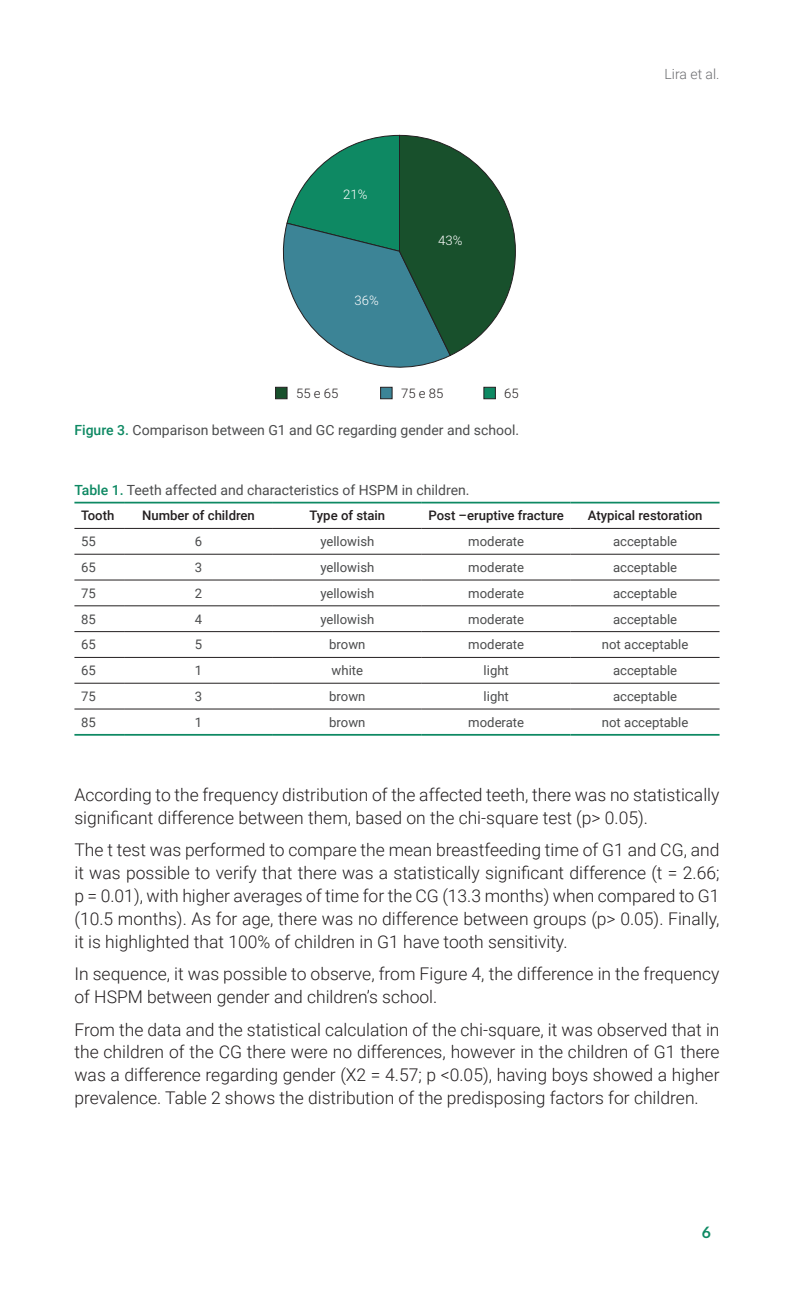
<style>
.page{position:relative;width:794px;height:1290px;background:#fff}
.page>*{position:absolute;margin:0;border:0;box-sizing:border-box;transform-origin:0 0}
.Texto{font:300 17.5px/22.8px "Roboto";color:#231f20}
.t1{font:700 15.75px "Lato";color:#0e8963}
.Tabela_figura_título{font:14px "Roboto";color:#4b4c4d}
.t2{font:300 14px "Roboto";color:#6c6d70}
.Tabela{font:13.12px "Roboto";color:#4b4c4d}
.Tabela_head{font:500 13.12px "Roboto";color:#231f20}
.t3{font:300 13.12px "Roboto";color:#231f20}
.t4{font:300 13.12px "Roboto";color:#fff}
.s1{font-weight:500;color:#0e8963}
</style>
<div class="page">
<hr style="left:74px;top:554px;width:50px;height:1px;background:#231f20">
<hr style="left:124px;top:554px;width:149px;height:1px;background:#231f20">
<hr style="left:273px;top:554px;width:149px;height:1px;background:#231f20">
<hr style="left:422px;top:554px;width:148px;height:1px;background:#231f20">
<hr style="left:570px;top:554px;width:149px;height:1px;background:#231f20">
<hr style="left:74px;top:579px;width:50px;height:1px;background:#231f20">
<hr style="left:124px;top:579px;width:149px;height:1px;background:#231f20">
<hr style="left:273px;top:579px;width:149px;height:1px;background:#231f20">
<hr style="left:422px;top:579px;width:148px;height:1px;background:#231f20">
<hr style="left:570px;top:579px;width:149px;height:1px;background:#231f20">
<hr style="left:74px;top:605px;width:50px;height:1px;background:#231f20">
<hr style="left:124px;top:605px;width:149px;height:1px;background:#231f20">
<hr style="left:273px;top:605px;width:149px;height:1px;background:#231f20">
<hr style="left:422px;top:605px;width:148px;height:1px;background:#231f20">
<hr style="left:570px;top:605px;width:149px;height:1px;background:#231f20">
<hr style="left:74px;top:631px;width:50px;height:1px;background:#231f20">
<hr style="left:124px;top:631px;width:149px;height:1px;background:#231f20">
<hr style="left:273px;top:631px;width:149px;height:1px;background:#231f20">
<hr style="left:422px;top:631px;width:148px;height:1px;background:#231f20">
<hr style="left:570px;top:631px;width:149px;height:1px;background:#231f20">
<hr style="left:74px;top:657px;width:50px;height:1px;background:#231f20">
<hr style="left:124px;top:657px;width:149px;height:1px;background:#231f20">
<hr style="left:273px;top:657px;width:149px;height:1px;background:#231f20">
<hr style="left:422px;top:657px;width:148px;height:1px;background:#231f20">
<hr style="left:570px;top:657px;width:149px;height:1px;background:#231f20">
<hr style="left:74px;top:683px;width:50px;height:1px;background:#231f20">
<hr style="left:124px;top:683px;width:149px;height:1px;background:#231f20">
<hr style="left:273px;top:683px;width:149px;height:1px;background:#231f20">
<hr style="left:422px;top:683px;width:148px;height:1px;background:#231f20">
<hr style="left:570px;top:683px;width:149px;height:1px;background:#231f20">
<hr style="left:74px;top:502px;width:50px;height:1px;background:#0e8963">
<hr style="left:124px;top:502px;width:149px;height:1px;background:#0e8963">
<hr style="left:273px;top:502px;width:149px;height:1px;background:#0e8963">
<hr style="left:422px;top:502px;width:148px;height:1px;background:#0e8963">
<hr style="left:570px;top:502px;width:149px;height:1px;background:#0e8963">
<hr style="left:74px;top:528px;width:50px;height:1px;background:#231f20">
<hr style="left:124px;top:528px;width:149px;height:1px;background:#231f20">
<hr style="left:273px;top:528px;width:149px;height:1px;background:#231f20">
<hr style="left:422px;top:528px;width:148px;height:1px;background:#231f20">
<hr style="left:570px;top:528px;width:149px;height:1px;background:#231f20">
<hr style="left:74px;top:708px;width:50px;height:1px;background:#231f20">
<hr style="left:124px;top:708px;width:149px;height:1px;background:#231f20">
<hr style="left:273px;top:708px;width:149px;height:1px;background:#231f20">
<hr style="left:422px;top:708px;width:148px;height:1px;background:#231f20">
<hr style="left:570px;top:708px;width:149px;height:1px;background:#231f20">
<hr style="left:74px;top:734px;width:50px;height:2px;background:#0e8963">
<hr style="left:124px;top:734px;width:149px;height:2px;background:#0e8963">
<hr style="left:273px;top:734px;width:149px;height:2px;background:#0e8963">
<hr style="left:422px;top:734px;width:148px;height:2px;background:#0e8963">
<hr style="left:570px;top:734px;width:149px;height:2px;background:#0e8963">
<svg style="left:282px;top:135px;width:234px;height:233px"></svg>
<div style="left:483px;top:387px;width:13px;height:12px;background:#0e8963;border:1px solid #231f20"></div>
<div style="left:380px;top:387px;width:12px;height:12px;background:#3c8496;border:1px solid #231f20"></div>
<div style="left:275px;top:387px;width:12px;height:12px;background:#18502c;border:1px solid #231f20"></div>
<p class="t4" style="left:343px;top:185px;width:26px">21%</p>
<p class="t4" style="left:354px;top:291px;width:26px">36%</p>
<p class="t4" style="left:438px;top:232px;width:26px">43%</p>
<p class="t3" style="left:296px;top:384px;width:44px">55 e 65</p>
<p class="t3" style="left:401px;top:384px;width:44px">75 e 85</p>
<p class="t3" style="left:504px;top:384px;width:16px">65</p>
<p class="Tabela_figura_título" style="left:74px;top:420px;width:446px"><span class="s1">Figure 3.</span> Comparison between G1 and GC regarding gender and school.</p>
<p class="t2" style="left:664px;top:64px;width:56px">Lira et al.</p>
<p class="Tabela_figura_título" style="left:74px;top:480px;width:396px"><span class="s1">Table 1.</span> Teeth affected and characteristics of HSPM in children.</p>
<p class="Tabela_head" style="left:81px;top:506px;width:35px">Tooth</p>
<p class="Tabela_head" style="left:142px;top:506px;width:114px">Number of children</p>
<p class="Tabela_head" style="left:309px;top:506px;width:77px">Type of stain</p>
<p class="Tabela_head" style="left:428px;top:506px;width:137px">Post –eruptive fracture</p>
<p class="Tabela_head" style="left:588px;top:506px;width:116px">Atypical restoration</p>
<p class="Tabela" style="left:81px;top:532px;width:16px">55</p>
<p class="Tabela" style="left:195px;top:532px;width:9px">6</p>
<p class="Tabela" style="left:320px;top:532px;width:55px">yellowish</p>
<p class="Tabela" style="left:468px;top:532px;width:57px">moderate</p>
<p class="Tabela" style="left:613px;top:532px;width:66px">acceptable</p>
<p class="Tabela" style="left:81px;top:558px;width:16px">65</p>
<p class="Tabela" style="left:195px;top:558px;width:9px">3</p>
<p class="Tabela" style="left:320px;top:558px;width:55px">yellowish</p>
<p class="Tabela" style="left:468px;top:558px;width:57px">moderate</p>
<p class="Tabela" style="left:613px;top:558px;width:66px">acceptable</p>
<p class="Tabela" style="left:81px;top:584px;width:16px">75</p>
<p class="Tabela" style="left:195px;top:584px;width:9px">2</p>
<p class="Tabela" style="left:320px;top:584px;width:55px">yellowish</p>
<p class="Tabela" style="left:468px;top:584px;width:57px">moderate</p>
<p class="Tabela" style="left:613px;top:584px;width:66px">acceptable</p>
<p class="Tabela" style="left:81px;top:610px;width:16px">85</p>
<p class="Tabela" style="left:195px;top:610px;width:9px">4</p>
<p class="Tabela" style="left:320px;top:610px;width:55px">yellowish</p>
<p class="Tabela" style="left:468px;top:610px;width:57px">moderate</p>
<p class="Tabela" style="left:613px;top:610px;width:66px">acceptable</p>
<p class="Tabela" style="left:81px;top:635px;width:16px">65</p>
<p class="Tabela" style="left:195px;top:635px;width:9px">5</p>
<p class="Tabela" style="left:329px;top:635px;width:38px">brown</p>
<p class="Tabela" style="left:468px;top:635px;width:57px">moderate</p>
<p class="Tabela" style="left:602px;top:635px;width:88px">not acceptable</p>
<p class="Tabela" style="left:81px;top:661px;width:16px">65</p>
<p class="Tabela" style="left:195px;top:661px;width:9px">1</p>
<p class="Tabela" style="left:331px;top:661px;width:33px">white</p>
<p class="Tabela" style="left:483px;top:661px;width:27px">light</p>
<p class="Tabela" style="left:613px;top:661px;width:66px">acceptable</p>
<p class="Tabela" style="left:81px;top:687px;width:16px">75</p>
<p class="Tabela" style="left:195px;top:687px;width:9px">3</p>
<p class="Tabela" style="left:329px;top:687px;width:38px">brown</p>
<p class="Tabela" style="left:483px;top:687px;width:27px">light</p>
<p class="Tabela" style="left:613px;top:687px;width:66px">acceptable</p>
<p class="Tabela" style="left:81px;top:713px;width:16px">85</p>
<p class="Tabela" style="left:195px;top:713px;width:9px">1</p>
<p class="Tabela" style="left:329px;top:713px;width:38px">brown</p>
<p class="Tabela" style="left:468px;top:713px;width:57px">moderate</p>
<p class="Tabela" style="left:602px;top:713px;width:88px">not acceptable</p>
<p class="Texto" style="left:74px;top:783px;width:646px">According to the frequency distribution of the affected teeth, there was no statistically significant difference between them, based on the chi-square test (p&gt; 0.05).</p>
<p class="Texto" style="left:74px;top:838px;width:646px;text-align:justify">The t test was performed to compare the mean breastfeeding time of G1 and CG, and it was possible to verify that there was a statistically significant difference (t = 2.66; p = 0.01), with higher averages of time for the CG (13.3 months) when compared to G1 (10.5 months). As for age, there was no difference between groups (p&gt; 0.05). Finally, it is highlighted that 100% of children in G1 have tooth sensitivity.</p>
<p class="Texto" style="left:74px;top:962px;width:646px">In sequence, it was possible to observe, from Figure 4, the difference in the frequency of HSPM between gender and children’s school.</p>
<p class="Texto" style="left:74px;top:1017px;width:646px;text-align:justify">From the data and the statistical calculation of the chi-square, it was observed that in the children of the CG there were no differences, however in the children of G1 there was a difference regarding gender (X2 = 4.57; p &lt;0.05), having boys showed a higher prevalence. Table 2 shows the distribution of the predisposing factors for children.</p>
<p class="t1" style="left:701px;top:1221px;width:11px">6</p>
</div>
